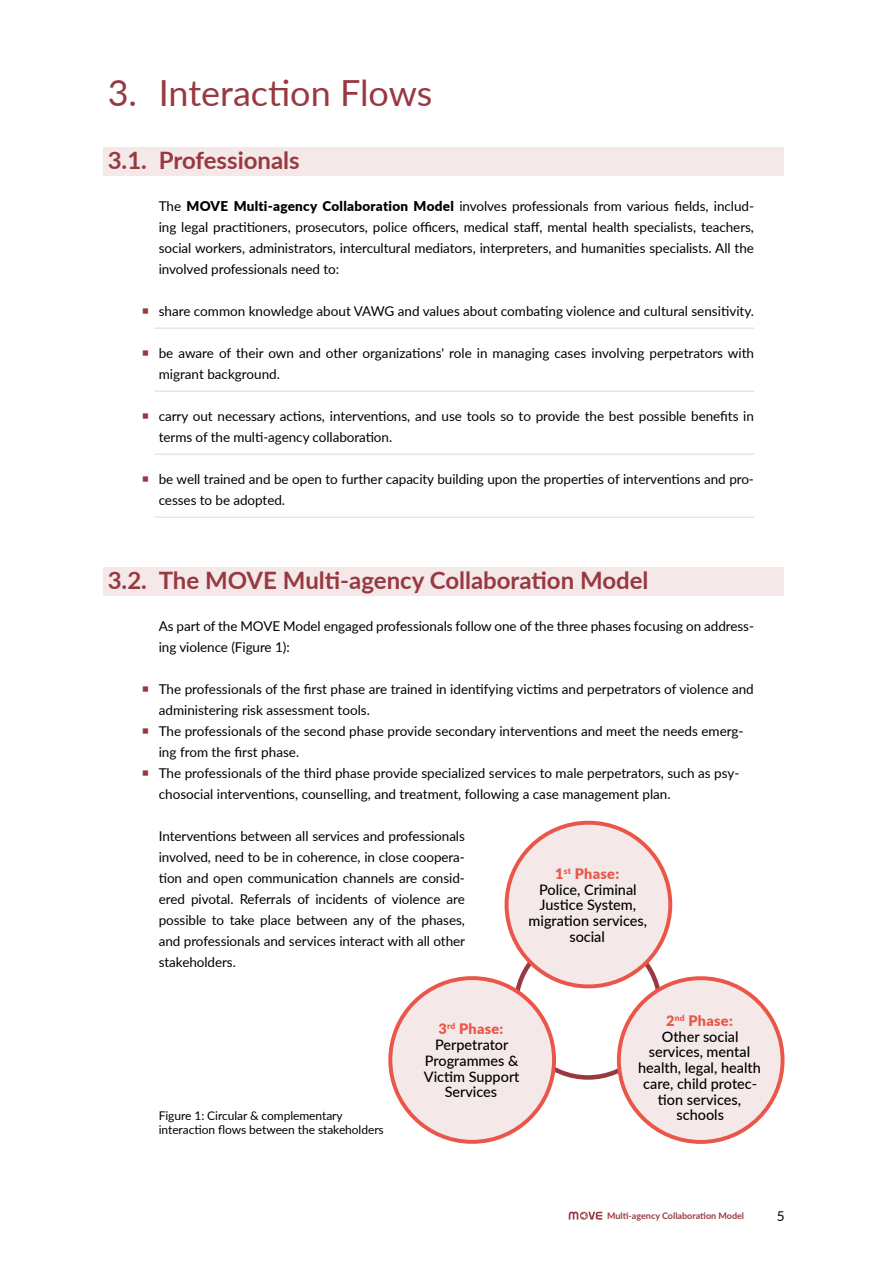
<style>
.page{position:relative;width:893px;height:1263px;background:#fff}
.page>*{position:absolute;margin:0;border:0;box-sizing:border-box;transform-origin:0 0}
.t1{font:36px "Lato";letter-spacing:-.005em;color:#983941}
.t2{font:700 24px "Lato";color:#983941}
.t3{font:500 14.4px/15.8px "Lato";color:#000;text-align:center}
.t4{font:13.5px/21px "Lato";letter-spacing:-.005em;color:#000}
.t5{font:12px/13.5px "Lato";letter-spacing:-.005em;color:#000}
.t6{font:700 9px "Lato";color:#983941}
.s1{font-weight:900}
.s2{font-weight:900;color:#ea5649}
</style>
<div class="page">
<svg style="left:569px;top:1211px;width:33px;height:9px"></svg>
<div style="left:103px;top:148px;width:681px;height:28px;background:#f4e9e8"></div>
<hr style="left:154px;top:328px;width:600px;height:1px;background:#dadada">
<hr style="left:154px;top:391px;width:600px;height:1px;background:#dadada">
<hr style="left:154px;top:454px;width:600px;height:1px;background:#dadada">
<hr style="left:154px;top:517px;width:600px;height:1px;background:#dadada">
<div style="left:103px;top:568px;width:681px;height:28px;background:#f4e9e8"></div>
<div style="left:507px;top:823px;width:163px;height:163px;background:#f4e9e8;border-radius:50%"></div>
<div style="left:505px;top:821px;width:167px;height:167px;border:4px solid #ea5649;border-radius:50%"></div>
<div style="left:390px;top:978px;width:164px;height:164px;background:#f4e9e8;border-radius:50%"></div>
<div style="left:388px;top:976px;width:168px;height:168px;border:4px solid #ea5649;border-radius:50%"></div>
<div style="left:619px;top:978px;width:164px;height:164px;background:#f4e9e8;border-radius:50%"></div>
<div style="left:617px;top:976px;width:167px;height:168px;border:4px solid #ea5649;border-radius:50%"></div>
<h1 class="t1" style="left:108px;top:67px;width:326px">3. Interaction Flows</h1>
<h2 class="t2" style="left:108px;top:143px;width:194px">3.1. Professionals</h2>
<p class="t4" style="left:159px;top:195px;width:597px;text-align:justify">The <span class="s1">MOVE Multi-agency Collaboration Model</span> involves professionals from various fields, includ&shy;ing legal practitioners, prosecutors, police officers, medical staff, mental health specialists, teachers, social workers, administrators, intercultural mediators, interpreters, and humanities specialists. All the involved professionals need to:</p>
<p class="t4" style="left:159px;top:300px;width:597px">share common knowledge about VAWG and values about combating violence and cultural sensitivity.</p>
<p class="t4" style="left:159px;top:342px;width:597px">be aware of their own and other organizations' role in managing cases involving perpetrators with migrant background.</p>
<p class="t4" style="left:159px;top:405px;width:597px">carry out necessary actions, interventions, and use tools so to provide the best possible benefits in terms of the multi-agency collaboration.</p>
<p class="t4" style="left:159px;top:468px;width:597px">be well trained and be open to further capacity building upon the properties of interventions and pro&shy;cesses to be adopted.</p>
<h2 class="t2" style="left:108px;top:563px;width:542px">3.2. The MOVE Multi-agency Collaboration Model</h2>
<p class="t4" style="left:159px;top:615px;width:597px">As part of the MOVE Model engaged professionals follow one of the three phases focusing on address&shy;ing violence (Figure 1):</p>
<p class="t4" style="left:159px;top:678px;width:597px">The professionals of the first phase are trained in identifying victims and perpetrators of violence and administering risk assessment tools.<br>The professionals of the second phase provide secondary interventions and meet the needs emerg&shy;ing from the first phase.<br>The professionals of the third phase provide specialized services to male perpetrators, such as psy&shy;chosocial interventions, counselling, and treatment, following a case management plan.</p>
<p class="t4" style="left:159px;top:825px;width:308px;text-align:justify">Interventions between all services and professionals involved, need to be in coherence, in close coopera&shy;tion and open communication channels are consid&shy;ered pivotal. Referrals of incidents of violence are possible to take place between any of the phases, and professionals and services interact with all other stakeholders.</p>
<p class="t3" style="left:529px;top:865px;width:120px"><span class="s2">1</span><sup>st</sup> <span class="s2">Phase:<br></span>Police, Criminal<br>Justice System, migration services, social</p>
<p class="t5" style="left:159px;top:1108px;width:227px">Figure 1: Circular &amp; complementary interaction flows between the stakeholders</p>
<p class="t3" style="left:424px;top:1020px;width:97px"><span class="s2">3</span><sup>rd</sup> <span class="s2">Phase:<br></span>Perpetrator<br>Programmes &amp;<br>Victim Support<br>Services</p>
<p class="t3" style="left:638px;top:1012px;width:124px"><span class="s2">2</span><sup>nd</sup> <span class="s2">Phase:<br></span>Other social services, mental health, legal, health care, child protec&shy;tion services, schools</p>
<p class="t6" style="left:607px;top:1209px;width:139px">Multi-agency Collaboration Model</p>
<p class="t4" style="left:777px;top:1205px;width:9px">5</p>
</div>
